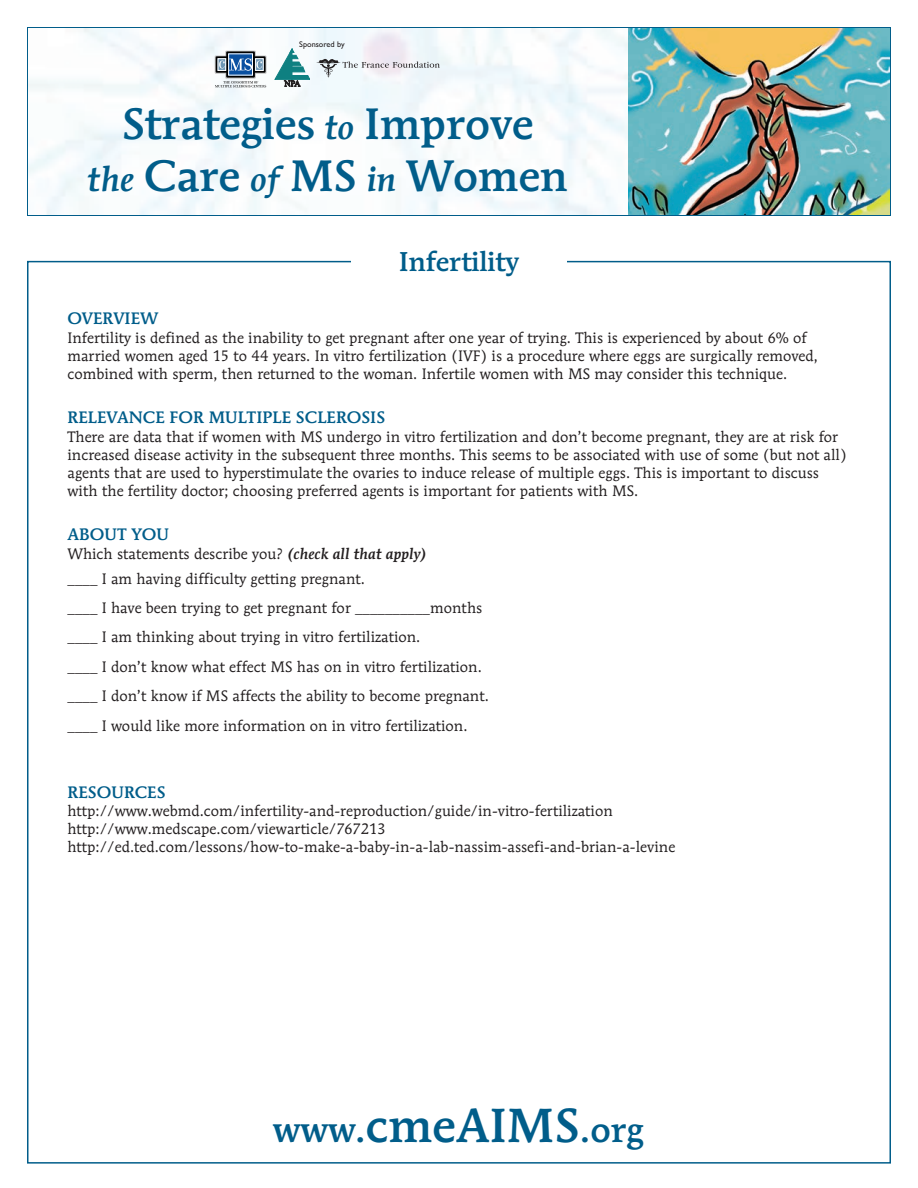
<style>
.page{position:relative;width:918px;height:1188px;background:#fff}
.page>*{position:absolute;margin:0;border:0;box-sizing:border-box;transform-origin:0 0}
.t1{font:500 43.65px/52.3px "Mendoza Roman";color:#015d8a;text-align:center}
.t2{font:500 35.55px "Mendoza Roman";color:#015d8a}
.t3{font:500 27px "Mendoza Roman";color:#015d8a}
.t4{font:500 16.5px "Mendoza Roman";color:#015d8a}
.t5{font:15px/18px "Mendoza Roman";color:#231f20}
.t6{font:8.4px "Times New Roman";color:#231f20}
.t7{font:8.25px "Gill Sans";color:#231f20}
.s1{font-style:italic;font-size:33.9px}
.s2{font-weight:500;font-style:italic}
.s3{font-size:47.4px}
</style>
<div class="page">
<img style="left:28px;top:28px;width:862px;height:186px">
<img style="left:628px;top:29px;width:261px;height:186px">
<svg style="left:316px;top:59px;width:124px;height:19px"></svg>
<svg style="left:215px;top:51px;width:51px;height:36px"></svg>
<svg style="left:275px;top:49px;width:35px;height:31px"></svg>
<p class="t7" style="left:299px;top:39px;width:47px">Sponsored by</p>
<p class="t6" style="left:284px;top:78px;width:17px">NPA</p>
<h1 class="t1" style="left:88px;top:100px;width:482px">Strategies <span class="s1">to</span> Improve<br><span class="s1">the</span> Care <span class="s1">of</span> MS <span class="s1">in</span> Women</h1>
<h3 class="t3" style="left:399px;top:251px;width:122px">Infertility</h3>
<p class="t4" style="left:68px;top:312px;width:93px">OVERVIEW</p>
<p class="t5" style="left:68px;top:330px;width:752px">Infertility is defined as the inability to get pregnant after one year of trying. This is experienced by about 6% of married women aged 15 to 44 years. In vitro fertilization (IVF) is a procedure where eggs are surgically removed, combined with sperm, then returned to the woman. Infertile women with MS may consider this technique.</p>
<p class="t4" style="left:68px;top:411px;width:319px">RELEVANCE FOR MULTIPLE SCLEROSIS</p>
<p class="t5" style="left:68px;top:429px;width:781px">There are data that if women with MS undergo in vitro fertilization and don’t become pregnant, they are at risk for increased disease activity in the subsequent three months. This seems to be associated with use of some (but not all) agents that are used to hyperstimulate the ovaries to induce release of multiple eggs. This is important to discuss with the fertility doctor; choosing preferred agents is important for patients with MS.</p>
<p class="t4" style="left:68px;top:528px;width:103px">ABOUT YOU</p>
<p class="t5" style="left:68px;top:542px;width:361px;line-height:24.9px">Which statements describe you? <span class="s2">(check all that apply) </span>____ I am having difficulty getting pregnant.</p>
<p class="t5" style="left:68px;top:594px;width:423px;line-height:29.4px">____ I have been trying to get pregnant for __________months ____ I am thinking about trying in vitro fertilization.<br>____ I don’t know what effect MS has on in vitro fertilization. ____ I don’t know if MS affects the ability to become pregnant. ____ I would like more information on in vitro fertilization.</p>
<p class="t4" style="left:68px;top:785px;width:100px">RESOURCES</p>
<p class="t5" style="left:68px;top:803px;width:609px">http://www.webmd.com/infertility-and-reproduction/guide/in-vitro-fertilization http://www.medscape.com/viewarticle/767213 http://ed.ted.com/lessons/how-to-make-a-baby-in-a-lab-nassim-assefi-and-brian-a-levine</p>
<h2 class="t2" style="left:273px;top:1115px;width:372px">www.<span class="s3">cmeAIMS</span>.org</h2>
</div>
